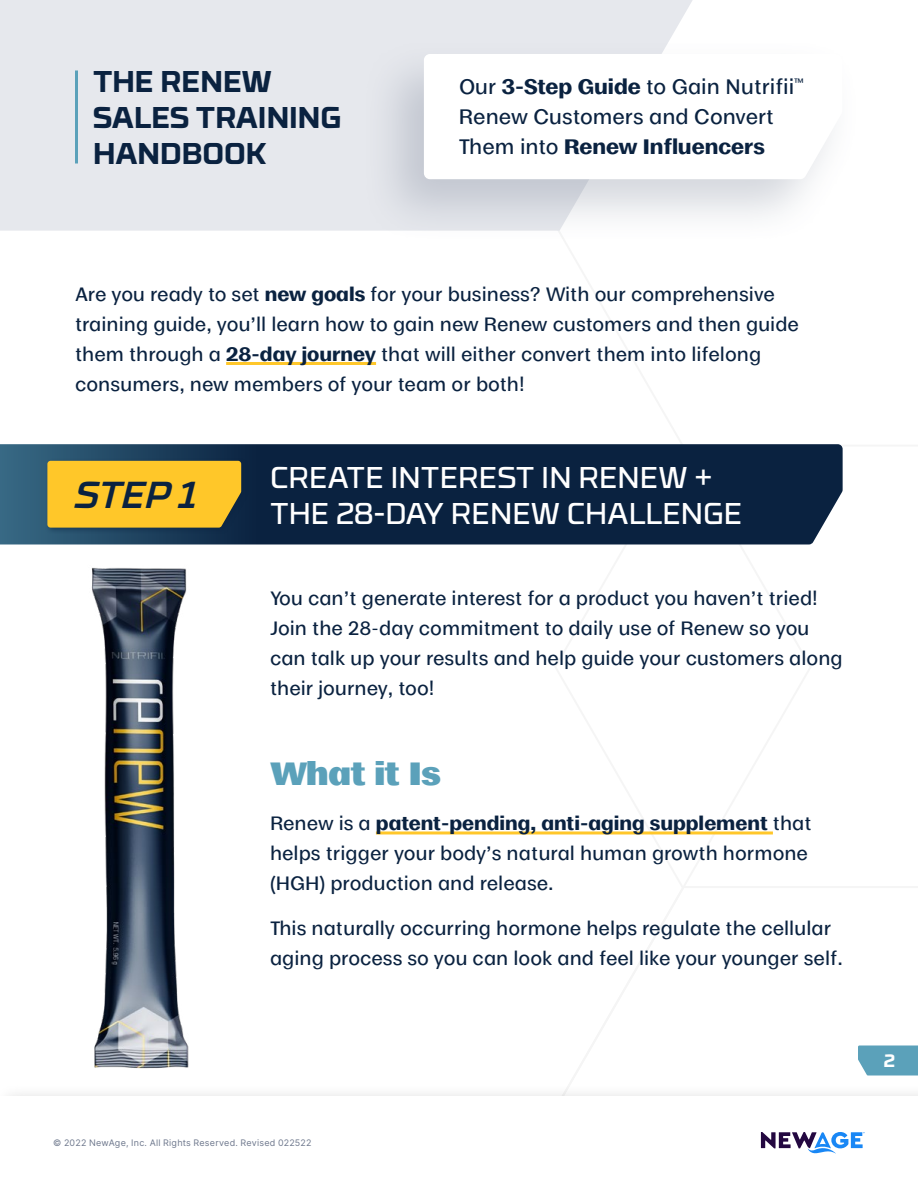
<style>
.page{position:relative;width:918px;height:1188px;background:#fff}
.page>*{position:absolute;margin:0;border:0;box-sizing:border-box;transform-origin:0 0}
.t1{font:37.5px "RB No 3.1 Medium Italic RB No 3.1 Medium.vfb";color:#0a2240}
.t2{font:30px/36px "RB No 3.1";color:#fff}
.t3{font:700 30px/36px "RB No 3.1";color:#0a2240}
.t4{font:900 30px "Moriston";color:#5ba1ba}
.t5{font:500 19.5px/30px "Moriston";color:#0a2240}
.t6{font:500 18px/30px "Moriston";color:#0a2240}
.t7{font:700 18px "RB No 3.1";color:#fff}
.t8{font:9px "Inter";letter-spacing:.025em;color:#6d778c}
.s1{font-weight:700}
</style>
<div class="page">
<svg style="left:0;top:444px;width:843px;height:100px;background:#102946"></svg>
<div style="left:45px;top:458px;width:204px;height:76px;background:#0a2240;opacity:.5"></div>
<div style="left:47px;top:461px;width:194px;height:67px;background:#ffc729"></div>
<div style="left:0;top:0;width:693px;height:231px;background:#e6e8ed"></div>
<div style="left:361px;top:38px;width:499px;height:206px;background:#6d778c;opacity:.3"></div>
<svg style="left:424px;top:54px;width:418px;height:125px"></svg>
<hr style="left:226px;top:362px;width:150px;height:3px;background:#ffc72a">
<hr style="left:376px;top:831px;width:397px;height:3px;background:#ffc72a">
<hr style="left:75px;top:70px;width:3px;height:94px;background:#5ba1ba">
<img style="left:0;top:507px;width:236px;height:562px">
<div style="left:0;top:1084px;width:918px;height:104px;background:#fafafa"></div>
<div style="left:0;top:1096px;width:918px;height:92px;background:#fff"></div>
<svg style="left:761px;top:1132px;width:104px;height:22px"></svg>
<svg style="left:858px;top:1046px;width:60px;height:30px;background:#64a6bd"></svg>
<h2 class="t3" style="left:93px;top:61px;width:250px">THE RENEW<br>SALES TRAINING<br>HANDBOOK</h2>
<p class="t5" style="left:459px;top:70px;width:346px">Our <span class="s1">3-Step Guide</span> to Gain Nutrifii<sup>™<br></sup>Renew Customers and Convert<br>Them into <span class="s1">Renew Influencers</span></p>
<p class="t6" style="left:75px;top:278px;width:726px">Are you ready to set <span class="s1">new goals</span> for your business? With our comprehensive training guide, you’ll learn how to gain new Renew customers and then guide them through a <span class="s1">28-day journey</span> that will either convert them into lifelong consumers, new members of your team or both!</p>
<h1 class="t1" style="left:76px;top:465px;width:123px">STEP 1</h1>
<h2 class="t2" style="left:270px;top:457px;width:474px">CREATE INTEREST IN RENEW +<br>THE 28-DAY RENEW CHALLENGE</h2>
<p class="t6" style="left:270px;top:582px;width:574px">You can’t generate interest for a product you haven’t tried!<br>Join the 28-day commitment to daily use of Renew so you can talk up your results and help guide your customers along their journey, too!</p>
<h2 class="t4" style="left:270px;top:750px;width:172px">What it Is</h2>
<p class="t6" style="left:270px;top:807px;width:543px">Renew is a <span class="s1">patent-pending, anti-aging supplement</span> that helps trigger your body’s natural human growth hormone (HGH) production and release.</p>
<p class="t6" style="left:270px;top:912px;width:574px">This naturally occurring hormone helps regulate the cellular aging process so you can look and feel like your younger self.</p>
<p class="t8" style="left:53px;top:1136px;width:260px">© 2022 NewAge, Inc. All Rights Reserved. Revised 022522</p>
<p class="t7" style="left:884px;top:1046px;width:13px">2</p>
</div>
